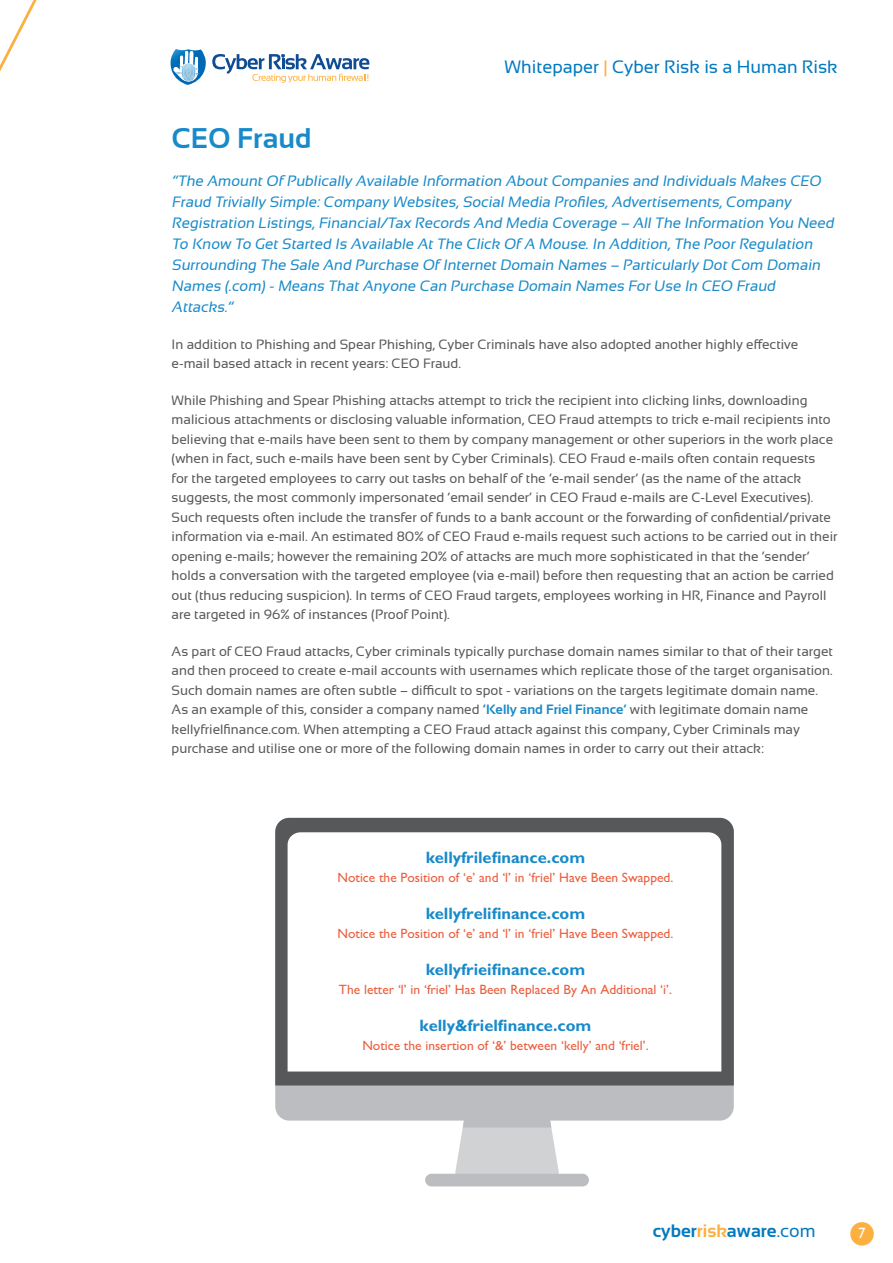
<style>
.page{position:relative;width:893px;height:1263px;background:#fff}
.page>*{position:absolute;margin:0;border:0;box-sizing:border-box;transform-origin:0 0}
.t1{font:700 28.5px "Sansation";color:#198ac9}
.t2{font:18px "Sansation";color:#0079c0}
.t3{font:700 18px "Sansation";color:#0079c0}
.t4{font:700 16.5px "M Gill Sans";color:#198ac9}
.t5{font:italic 15px/21px "Sansation";color:#198ac9}
.t6{font:15px "M Gill Sans";color:#fff}
.t7{font:13.5px/19.5px "Sansation";color:#57585a}
.t8{font:13.5px "M Gill Sans";color:#eb6040}
.s1{color:#fbb03f}
.s2{font-weight:700;color:#198ac9}
.s3{font-weight:400}
</style>
<div class="page">
<div style="left:850px;top:1222px;width:24px;height:23px;background:#fbb03f;border-radius:50%"></div>
<svg style="left:170px;top:49px;width:199px;height:36px"></svg>
<svg style="left:0;top:0;width:37px;height:72px"></svg>
<svg style="left:454px;top:1120px;width:106px;height:54px;background:#d3d3d5"></svg>
<div style="left:275px;top:818px;width:459px;height:302px;background:#bcbdc0;border-radius:14px"></div>
<svg style="left:275px;top:818px;width:459px;height:267px;background:#5c5d5f"></svg>
<div style="left:288px;top:832px;width:433px;height:239px;background:#fff"></div>
<div style="left:425px;top:1174px;width:164px;height:12px;background:#bcbdc0;border-radius:6px"></div>
<h2 class="t2" style="left:505px;top:56px;width:335px">Whitepaper <span class="s1">|</span> Cyber Risk is a Human Risk</h2>
<h1 class="t1" style="left:172px;top:123px;width:141px">CEO Fraud</h1>
<p class="t5" style="left:172px;top:171px;width:666px">“The Amount Of Publically Available Information About Companies and Individuals Makes CEO Fraud Trivially Simple: Company Websites, Social Media Profiles, Advertisements, Company Registration Listings, Financial/Tax Records And Media Coverage – All The Information You Need To Know To Get Started Is Available At The Click Of A Mouse. In Addition, The Poor Regulation Surrounding The Sale And Purchase Of Internet Domain Names – Particularly Dot Com Domain Names (.com) - Means That Anyone Can Purchase Domain Names For Use In CEO Fraud Attacks.”</p>
<p class="t7" style="left:172px;top:334px;width:628px">In addition to Phishing and Spear Phishing, Cyber Criminals have also adopted another highly effective e-mail based attack in recent years: CEO Fraud.</p>
<p class="t7" style="left:172px;top:390px;width:667px">While Phishing and Spear Phishing attacks attempt to trick the recipient into clicking links, downloading malicious attachments or disclosing valuable information, CEO Fraud attempts to trick e-mail recipients into believing that e-mails have been sent to them by company management or other superiors in the work place (when in fact, such e-mails have been sent by Cyber Criminals). CEO Fraud e-mails often contain requests<br>for the targeted employees to carry out tasks on behalf of the ‘e-mail sender’ (as the name of the attack suggests, the most commonly impersonated ‘email sender’ in CEO Fraud e-mails are C-Level Executives).<br>Such requests often include the transfer of funds to a bank account or the forwarding of confidential/private information via e-mail. An estimated 80% of CEO Fraud e-mails request such actions to be carried out in their opening e-mails; however the remaining 20% of attacks are much more sophisticated in that the ‘sender’ holds a conversation with the targeted employee (via e-mail) before then requesting that an action be carried out (thus reducing suspicion). In terms of CEO Fraud targets, employees working in HR, Finance and Payroll are targeted in 96% of instances (Proof Point).</p>
<p class="t7" style="left:172px;top:641px;width:663px">As part of CEO Fraud attacks, Cyber criminals typically purchase domain names similar to that of their target and then proceed to create e-mail accounts with usernames which replicate those of the target organisation.<br>Such domain names are often subtle – difficult to spot - variations on the targets legitimate domain name.<br>As an example of this, consider a company named <span class="s2">‘Kelly and Friel Finance’</span> with legitimate domain name kellyfrielfinance.com. When attempting a CEO Fraud attack against this company, Cyber Criminals may purchase and utilise one or more of the following domain names in order to carry out their attack:</p>
<p class="t4" style="left:426px;top:848px;width:161px">kellyfrilefinance.com</p>
<p class="t8" style="left:338px;top:870px;width:337px">Notice the Position of ‘e’ and ‘l’ in ‘friel’ Have Been Swapped.</p>
<p class="t4" style="left:426px;top:904px;width:161px">kellyfrelifinance.com</p>
<p class="t8" style="left:338px;top:926px;width:337px">Notice the Position of ‘e’ and ‘l’ in ‘friel’ Have Been Swapped.</p>
<p class="t4" style="left:426px;top:960px;width:161px">kellyfrieifinance.com</p>
<p class="t8" style="left:339px;top:982px;width:335px">The letter ‘l’ in ‘friel’ Has Been Replaced By An Additional ‘i’.</p>
<p class="t4" style="left:420px;top:1016px;width:173px">kelly&amp;frielfinance.com</p>
<p class="t8" style="left:362px;top:1038px;width:288px">Notice the insertion of ‘&amp;’ between ‘kelly’ and ‘friel’.</p>
<h2 class="t3" style="left:653px;top:1221px;width:164px">cyber<span class="s1">risk</span>aware<span class="s3">.com</span></h2>
<p class="t6" style="left:858px;top:1225px;width:9px">7</p>
</div>
